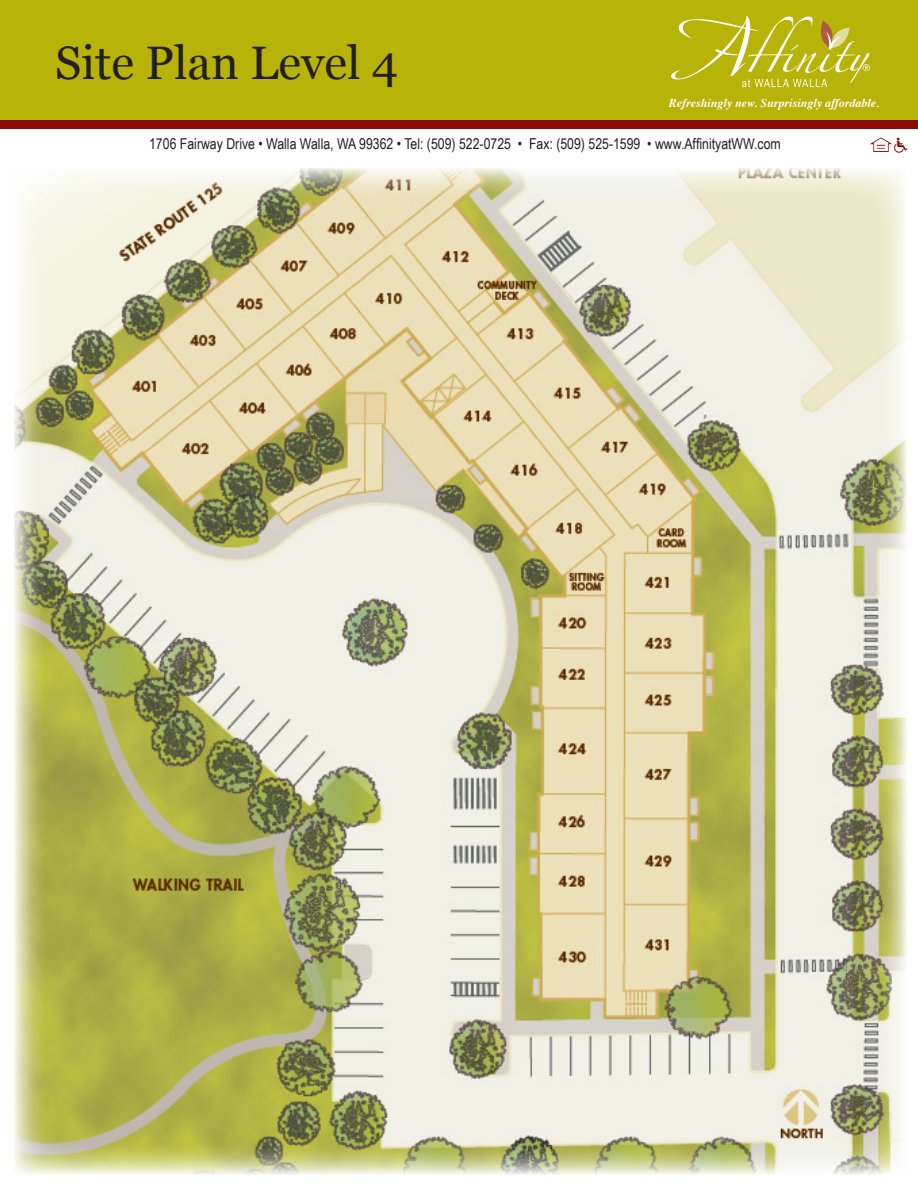
<style>
.page{position:relative;width:918px;height:1188px;background:#fff}
.page>*{position:absolute;margin:0;border:0;box-sizing:border-box;transform-origin:0 0}
.t1{font:46.95px "Georgia";color:#231f20}
.t2{font:15px "Arial Narrow";color:#231f20}
.t3{font:italic 700 12px "Times";color:#fff}
</style>
<div class="page">
<div style="left:0;top:0;width:918px;height:128px;background:#b8b309"></div>
<svg style="left:671px;top:16px;width:199px;height:71px"></svg>
<div style="left:0;top:120px;width:918px;height:8px;background:#8b0a02"></div>
<img style="left:870px;top:138px;width:22px;height:13px">
<img style="left:894px;top:138px;width:13px;height:14px">
<img style="left:14px;top:168px;width:893px;height:1006px">
<p class="t1" style="left:55px;top:34px;width:345px">Site Plan Level 4</p>
<p class="t3" style="left:669px;top:92px;width:212px">Refreshingly new. Surprisingly affordable.</p>
<p class="t2" style="left:149px;top:132px;width:633px">1706 Fairway Drive • Walla Walla, WA 99362 • Tel: (509) 522-0725 • Fax: (509) 525-1599 • www.AffinityatWW.com</p>
</div>
